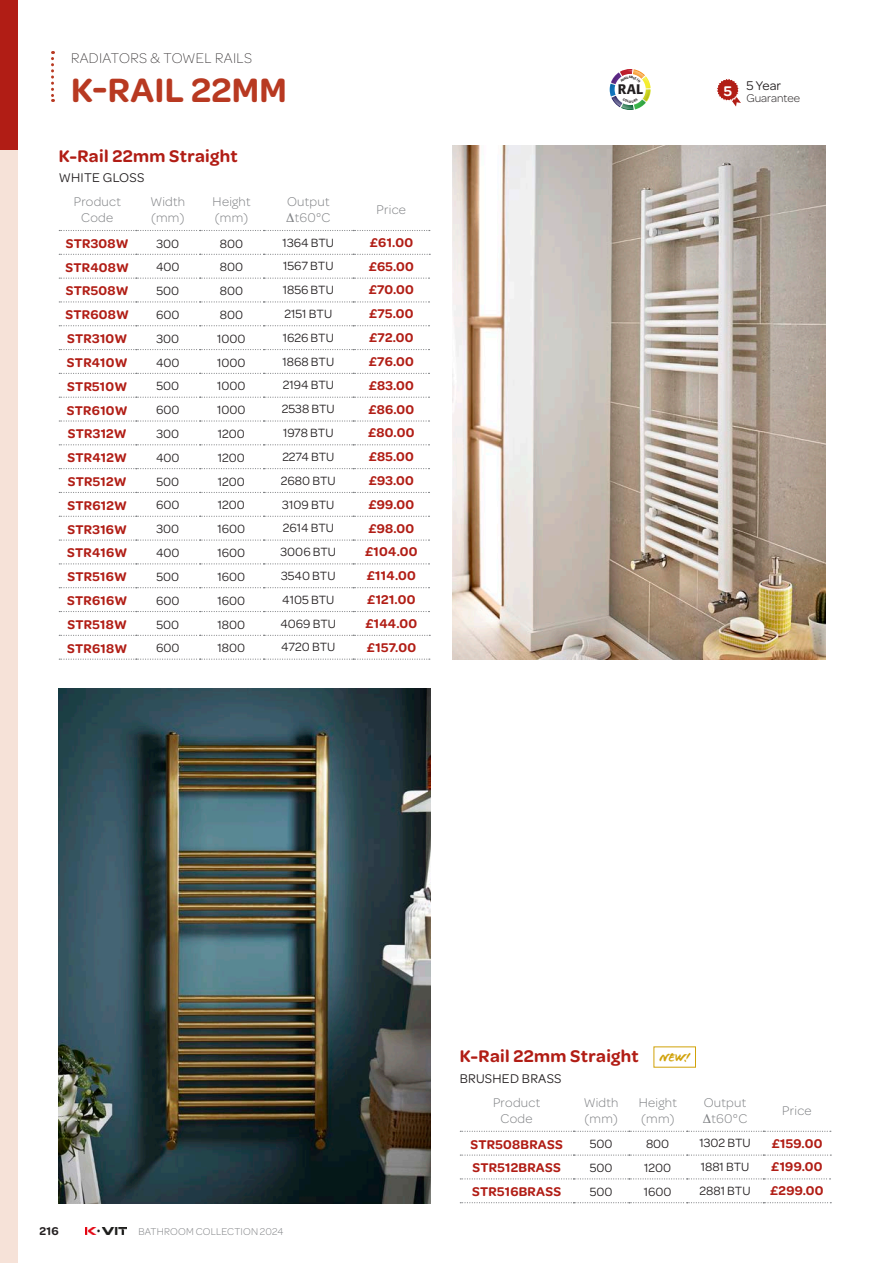
<style>
.page{position:relative;width:893px;height:1263px;background:#fff}
.page>*{position:absolute;margin:0;border:0;box-sizing:border-box;transform-origin:0 0}
.t1{font:600 36px "Omnes Pro";letter-spacing:.01em;color:#b83921}
.t2{font:600 18px "Omnes Pro";letter-spacing:.02em;color:#b11d15}
.t3{font:200 15px "Omnes Pro";letter-spacing:.025em;color:#231f20}
.t4{font:600 15px "Omnes Pro";color:#fff}
.t5{font:500 13.65px "Formata";color:#231f20}
.t6{font:600 13.5px "Omnes Pro";letter-spacing:.02em;color:#b11d15}
.t7{font:300 13.5px/16.2px "Omnes Pro";letter-spacing:.02em;color:#808285}
.t8{font:13.5px "Omnes Pro";letter-spacing:.02em;color:#231f20}
.t9{font:12.75px "Omnes Pro";color:#231f20}
.t10{font:12.6px "Flood Std";color:#d1a209}
.t11{font:300 12px "Omnes Pro";color:#231f20}
.t12{font:600 12px "Omnes Pro";color:#231f20}
.t13{font:300 10.5px "Omnes Pro";letter-spacing:.015em;color:#808285}
</style>
<div class="page">
<div style="left:0;top:0;width:18px;height:1263px;background:#f6e2d8"></div>
<img style="left:86px;top:1227px;width:41px;height:8px">
<svg style="left:51px;top:51px;width:3px;height:51px"></svg>
<div style="left:0;top:0;width:18px;height:150px;background:#b11d15"></div>
<svg style="left:59px;top:230px;width:371px;height:430px"></svg>
<svg style="left:460px;top:1131px;width:371px;height:72px"></svg>
<svg style="left:716px;top:78px;width:25px;height:29px"></svg>
<img style="left:453px;top:145px;width:372px;height:515px">
<img style="left:59px;top:689px;width:372px;height:514px">
<svg style="left:610px;top:69px;width:41px;height:41px"></svg>
<p class="t3" style="left:71px;top:48px;width:183px">RADIATORS &amp; TOWEL RAILS</p>
<h1 class="t1" style="left:71px;top:64px;width:217px">K-RAIL 22MM</h1>
<h2 class="t2" style="left:59px;top:143px;width:181px">K-Rail 22mm Straight</h2>
<p class="t8" style="left:59px;top:168px;width:87px">WHITE GLOSS</p>
<p class="t7" style="left:74px;top:193px;width:49px;text-align:center">Product<br>Code</p>
<p class="t7" style="left:150px;top:193px;width:36px">Width (mm)</p>
<p class="t7" style="left:213px;top:193px;width:39px">Height (mm)</p>
<p class="t7" style="left:286px;top:193px;width:46px">Output ∆t60°C</p>
<p class="t7" style="left:376px;top:201px;width:31px">Price</p>
<p class="t6" style="left:66px;top:234px;width:65px">STR308W</p>
<p class="t9" style="left:156px;top:235px;width:24px">300</p>
<p class="t9" style="left:220px;top:235px;width:25px">800</p>
<p class="t9" style="left:283px;top:234px;width:53px">1364 BTU</p>
<p class="t6" style="left:370px;top:233px;width:45px">£61.00</p>
<p class="t6" style="left:65px;top:257px;width:65px">STR408W</p>
<p class="t9" style="left:156px;top:258px;width:25px">400</p>
<p class="t9" style="left:220px;top:258px;width:25px">800</p>
<p class="t9" style="left:283px;top:258px;width:52px">1567 BTU</p>
<p class="t6" style="left:369px;top:256px;width:47px">£65.00</p>
<p class="t6" style="left:66px;top:281px;width:64px">STR508W</p>
<p class="t9" style="left:156px;top:282px;width:24px">500</p>
<p class="t9" style="left:220px;top:282px;width:25px">800</p>
<p class="t9" style="left:283px;top:281px;width:53px">1856 BTU</p>
<p class="t6" style="left:369px;top:280px;width:47px">£70.00</p>
<p class="t6" style="left:66px;top:305px;width:65px">STR608W</p>
<p class="t9" style="left:156px;top:306px;width:25px">600</p>
<p class="t9" style="left:220px;top:306px;width:25px">800</p>
<p class="t9" style="left:284px;top:305px;width:49px">2151 BTU</p>
<p class="t6" style="left:369px;top:304px;width:46px">£75.00</p>
<p class="t6" style="left:67px;top:329px;width:62px">STR310W</p>
<p class="t9" style="left:156px;top:330px;width:24px">300</p>
<p class="t9" style="left:217px;top:330px;width:30px">1000</p>
<p class="t9" style="left:283px;top:329px;width:53px">1626 BTU</p>
<p class="t6" style="left:369px;top:328px;width:46px">£72.00</p>
<p class="t6" style="left:67px;top:353px;width:62px">STR410W</p>
<p class="t9" style="left:156px;top:354px;width:25px">400</p>
<p class="t9" style="left:217px;top:354px;width:30px">1000</p>
<p class="t9" style="left:282px;top:353px;width:53px">1868 BTU</p>
<p class="t6" style="left:369px;top:352px;width:47px">£76.00</p>
<p class="t6" style="left:67px;top:377px;width:62px">STR510W</p>
<p class="t9" style="left:156px;top:377px;width:24px">500</p>
<p class="t9" style="left:217px;top:377px;width:30px">1000</p>
<p class="t9" style="left:283px;top:377px;width:53px">2194 BTU</p>
<p class="t6" style="left:369px;top:376px;width:47px">£83.00</p>
<p class="t6" style="left:67px;top:400px;width:62px">STR610W</p>
<p class="t9" style="left:156px;top:401px;width:25px">600</p>
<p class="t9" style="left:217px;top:401px;width:30px">1000</p>
<p class="t9" style="left:282px;top:400px;width:54px">2538 BTU</p>
<p class="t6" style="left:368px;top:399px;width:47px">£86.00</p>
<p class="t6" style="left:68px;top:424px;width:61px">STR312W</p>
<p class="t9" style="left:156px;top:425px;width:24px">300</p>
<p class="t9" style="left:218px;top:425px;width:29px">1200</p>
<p class="t9" style="left:283px;top:424px;width:52px">1978 BTU</p>
<p class="t6" style="left:368px;top:423px;width:48px">£80.00</p>
<p class="t6" style="left:68px;top:448px;width:61px">STR412W</p>
<p class="t9" style="left:156px;top:449px;width:25px">400</p>
<p class="t9" style="left:218px;top:449px;width:29px">1200</p>
<p class="t9" style="left:282px;top:448px;width:53px">2274 BTU</p>
<p class="t6" style="left:369px;top:447px;width:47px">£85.00</p>
<p class="t6" style="left:68px;top:472px;width:60px">STR512W</p>
<p class="t9" style="left:156px;top:473px;width:24px">500</p>
<p class="t9" style="left:218px;top:473px;width:29px">1200</p>
<p class="t9" style="left:281px;top:472px;width:56px">2680 BTU</p>
<p class="t6" style="left:369px;top:471px;width:47px">£93.00</p>
<p class="t6" style="left:68px;top:496px;width:61px">STR612W</p>
<p class="t9" style="left:156px;top:497px;width:25px">600</p>
<p class="t9" style="left:218px;top:497px;width:29px">1200</p>
<p class="t9" style="left:282px;top:496px;width:54px">3109 BTU</p>
<p class="t6" style="left:368px;top:495px;width:47px">£99.00</p>
<p class="t6" style="left:67px;top:519px;width:61px">STR316W</p>
<p class="t9" style="left:156px;top:520px;width:24px">300</p>
<p class="t9" style="left:218px;top:520px;width:29px">1600</p>
<p class="t9" style="left:283px;top:519px;width:53px">2614 BTU</p>
<p class="t6" style="left:368px;top:518px;width:47px">£98.00</p>
<p class="t6" style="left:67px;top:543px;width:62px">STR416W</p>
<p class="t9" style="left:156px;top:544px;width:25px">400</p>
<p class="t9" style="left:218px;top:544px;width:29px">1600</p>
<p class="t9" style="left:281px;top:543px;width:57px">3006 BTU</p>
<p class="t6" style="left:365px;top:542px;width:54px">£104.00</p>
<p class="t6" style="left:68px;top:567px;width:61px">STR516W</p>
<p class="t9" style="left:156px;top:568px;width:24px">500</p>
<p class="t9" style="left:218px;top:568px;width:29px">1600</p>
<p class="t9" style="left:281px;top:567px;width:56px">3540 BTU</p>
<p class="t6" style="left:367px;top:566px;width:50px">£114.00</p>
<p class="t6" style="left:67px;top:591px;width:62px">STR616W</p>
<p class="t9" style="left:156px;top:592px;width:25px">600</p>
<p class="t9" style="left:218px;top:592px;width:29px">1600</p>
<p class="t9" style="left:282px;top:591px;width:54px">4105 BTU</p>
<p class="t6" style="left:367px;top:590px;width:50px">£121.00</p>
<p class="t6" style="left:68px;top:615px;width:61px">STR518W</p>
<p class="t9" style="left:156px;top:616px;width:24px">500</p>
<p class="t9" style="left:218px;top:616px;width:29px">1800</p>
<p class="t9" style="left:281px;top:615px;width:57px">4069 BTU</p>
<p class="t6" style="left:365px;top:614px;width:53px">£144.00</p>
<p class="t6" style="left:67px;top:638px;width:62px">STR618W</p>
<p class="t9" style="left:156px;top:639px;width:25px">600</p>
<p class="t9" style="left:218px;top:639px;width:29px">1800</p>
<p class="t9" style="left:281px;top:638px;width:55px">4720 BTU</p>
<p class="t6" style="left:367px;top:637px;width:51px">£157.00</p>
<p class="t5" style="left:618px;top:81px;width:27px">RAL</p>
<p class="t4" style="left:724px;top:80px;width:10px">5</p>
<p class="t8" style="left:746px;top:76px;width:36px">5 Year</p>
<p class="t11" style="left:746px;top:90px;width:55px">Guarantee</p>
<p class="t12" style="left:40px;top:1223px;width:21px">216</p>
<p class="t13" style="left:138px;top:1224px;width:146px">BATHROOM COLLECTION 2024</p>
<h2 class="t2" style="left:460px;top:1043px;width:181px">K-Rail 22mm Straight</h2>
<p class="t8" style="left:460px;top:1069px;width:103px">BRUSHED BRASS</p>
<p class="t7" style="left:493px;top:1094px;width:49px;text-align:center">Product<br>Code</p>
<p class="t7" style="left:584px;top:1094px;width:36px">Width (mm)</p>
<p class="t7" style="left:639px;top:1094px;width:39px">Height (mm)</p>
<p class="t7" style="left:703px;top:1094px;width:46px">Output ∆t60°C</p>
<p class="t7" style="left:782px;top:1102px;width:31px">Price</p>
<p class="t6" style="left:470px;top:1134px;width:94px">STR508BRASS</p>
<p class="t9" style="left:590px;top:1135px;width:24px">500</p>
<p class="t9" style="left:646px;top:1135px;width:25px">800</p>
<p class="t9" style="left:699px;top:1134px;width:53px">1302 BTU</p>
<p class="t6" style="left:772px;top:1133px;width:52px">£159.00</p>
<p class="t6" style="left:472px;top:1158px;width:90px">STR512BRASS</p>
<p class="t9" style="left:590px;top:1159px;width:24px">500</p>
<p class="t9" style="left:644px;top:1159px;width:29px">1200</p>
<p class="t9" style="left:701px;top:1158px;width:50px">1881 BTU</p>
<p class="t6" style="left:771px;top:1157px;width:53px">£199.00</p>
<p class="t6" style="left:472px;top:1182px;width:90px">STR516BRASS</p>
<p class="t9" style="left:590px;top:1183px;width:24px">500</p>
<p class="t9" style="left:644px;top:1183px;width:29px">1600</p>
<p class="t9" style="left:699px;top:1182px;width:53px">2881 BTU</p>
<p class="t6" style="left:770px;top:1181px;width:55px">£299.00</p>
<p class="t10" style="left:659px;top:1050px;width:32px">NEW!</p>
</div>
